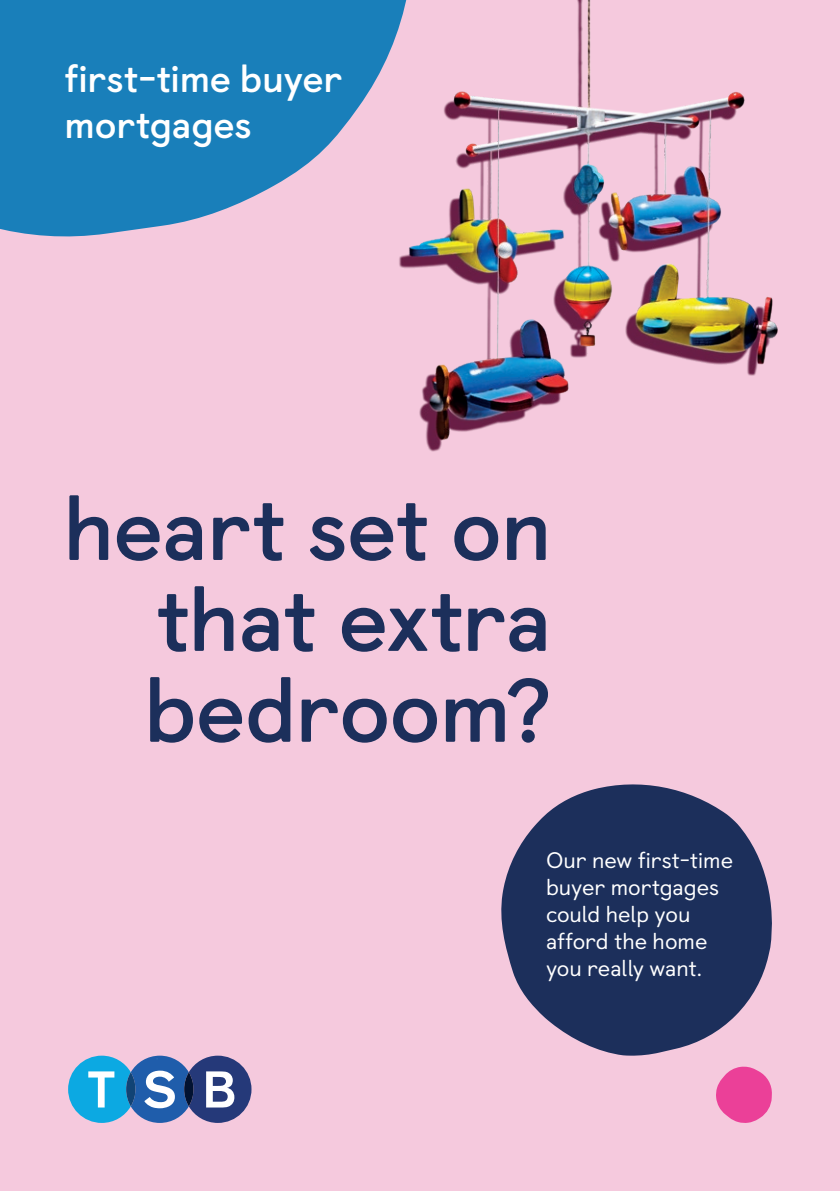
<style>
.page{position:relative;width:840px;height:1191px;background:#fff}
.page>*{position:absolute;margin:0;border:0;box-sizing:border-box;transform-origin:0 0}
.t1{font:700 89.8px/90.8px "TSB Castledown";letter-spacing:-.015em;color:#1c2f5b;text-align:justify}
.t2{font:700 38.2px/45.8px "TSB Castledown";letter-spacing:-.005em;color:#fff}
.t3{font:22.4px/27px "TSB Castledown";color:#fff}
</style>
<div class="page">
<div style="left:0;top:0;width:839px;height:1191px;background:#f5c9dd"></div>
<svg style="left:0;top:0;width:397px;height:237px;fill:#197fba"></svg>
<svg style="left:68px;top:1055px;width:183px;height:68px"></svg>
<svg style="left:716px;top:1066px;width:55px;height:57px"></svg>
<img style="left:397px;top:0;width:381px;height:452px">
<svg style="left:501px;top:784px;width:271px;height:271px;fill:#1c2f5b"></svg>
<p class="t2" style="left:64px;top:56px;width:279px">first-time buyer mortgages</p>
<p class="t1" style="left:144px;top:484px;width:409px;text-indent:-81px">heart set on that extra bedroom?</p>
<p class="t3" style="left:545px;top:847px;width:188px">Our new first-time buyer mortgages could help you afford the home you really want.</p>
</div>
